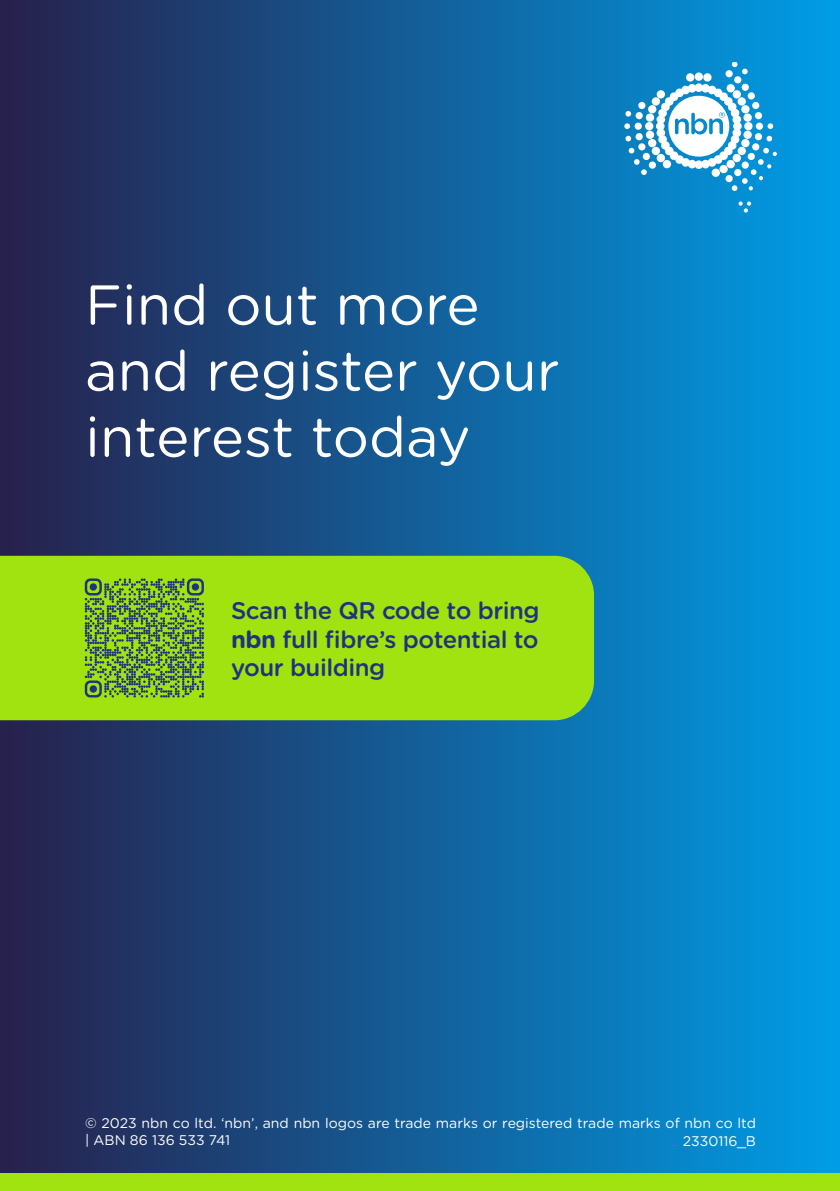
<style>
.page{position:relative;width:840px;height:1191px;background:#fff}
.page>*{position:absolute;margin:0;border:0;box-sizing:border-box;transform-origin:0 0}
.t1{font:56px/66px "Gotham Rounded";color:#fff}
.t2{font:500 24px/28.8px "Gotham Rounded";letter-spacing:-.02em;color:#21327e;text-align:justify}
.t3{font:14px/16.8px "Gotham Rounded";color:#fff}
.s1{font-weight:700}
</style>
<div class="page">
<div style="left:0;top:0;width:839px;height:1191px;background:linear-gradient(to right,#28204b,#009de6)"></div>
<div style="left:0;top:556px;width:593px;height:164px;background:#a0e311"></div>
<div style="left:0;top:1174px;width:839px;height:17px;background:#a0e311"></div>
<svg style="left:85px;top:578px;width:119px;height:119px;background:#6d9c3c"></svg>
<div style="left:90px;top:583px;width:7px;height:7px;background:#21327e;border-radius:50%"></div>
<div style="left:192px;top:583px;width:7px;height:7px;background:#21327e;border-radius:50%"></div>
<div style="left:90px;top:685px;width:7px;height:7px;background:#21327e;border-radius:50%"></div>
<svg style="left:651px;top:147px;width:8px;height:8px"></svg>
<svg style="left:647px;top:139px;width:9px;height:8px"></svg>
<div style="left:645px;top:131px;width:8px;height:8px;background:#fff;border-radius:50%"></div>
<svg style="left:644px;top:122px;width:9px;height:8px"></svg>
<div style="left:645px;top:113px;width:8px;height:9px;background:#fff;border-radius:50%"></div>
<svg style="left:647px;top:105px;width:9px;height:8px"></svg>
<svg style="left:651px;top:97px;width:8px;height:9px"></svg>
<div style="left:694px;top:72px;width:8px;height:9px;background:#fff;border-radius:50%"></div>
<svg style="left:702px;top:73px;width:9px;height:9px"></svg>
<svg style="left:685px;top:73px;width:9px;height:9px"></svg>
<svg style="left:648px;top:161px;width:7px;height:8px"></svg>
<svg style="left:733px;top:76px;width:8px;height:7px"></svg>
<div style="left:725px;top:70px;width:7px;height:7px;background:#fff;border-radius:50%"></div>
<div style="left:642px;top:153px;width:7px;height:7px;background:#fff;border-radius:50%"></div>
<div style="left:638px;top:143px;width:7px;height:7px;background:#fff;border-radius:50%"></div>
<div style="left:635px;top:133px;width:7px;height:7px;background:#fff;border-radius:50%"></div>
<div style="left:634px;top:123px;width:7px;height:7px;background:#fff;border-radius:50%"></div>
<div style="left:635px;top:112px;width:7px;height:7px;background:#fff;border-radius:50%"></div>
<div style="left:638px;top:102px;width:7px;height:7px;background:#fff;border-radius:50%"></div>
<svg style="left:738px;top:201px;width:12px;height:12px"></svg>
<svg style="left:633px;top:159px;width:13px;height:16px"></svg>
<svg style="left:628px;top:148px;width:6px;height:5px"></svg>
<svg style="left:625px;top:136px;width:5px;height:5px"></svg>
<svg style="left:624px;top:123px;width:5px;height:6px"></svg>
<svg style="left:625px;top:111px;width:5px;height:6px"></svg>
<svg style="left:731px;top:62px;width:16px;height:12px"></svg>
<svg style="left:655px;top:83px;width:121px;height:108px"></svg>
<h1 class="t1" style="left:85px;top:269px;width:475px">Find out more and register your interest today</h1>
<h2 class="t2" style="left:231px;top:595px;width:310px">Scan the QR code to bring <span class="s1">nbn</span> full fibre’s potential to your building</h2>
<p class="t3" style="left:85px;top:1114px;width:672px">© 2023 nbn co ltd. ‘nbn’, and nbn logos are trade marks or registered trade marks of nbn co ltd | ABN 86 136 533 741</p>
<p class="t3" style="left:682px;top:1131px;width:75px">2330116_B</p>
</div>
